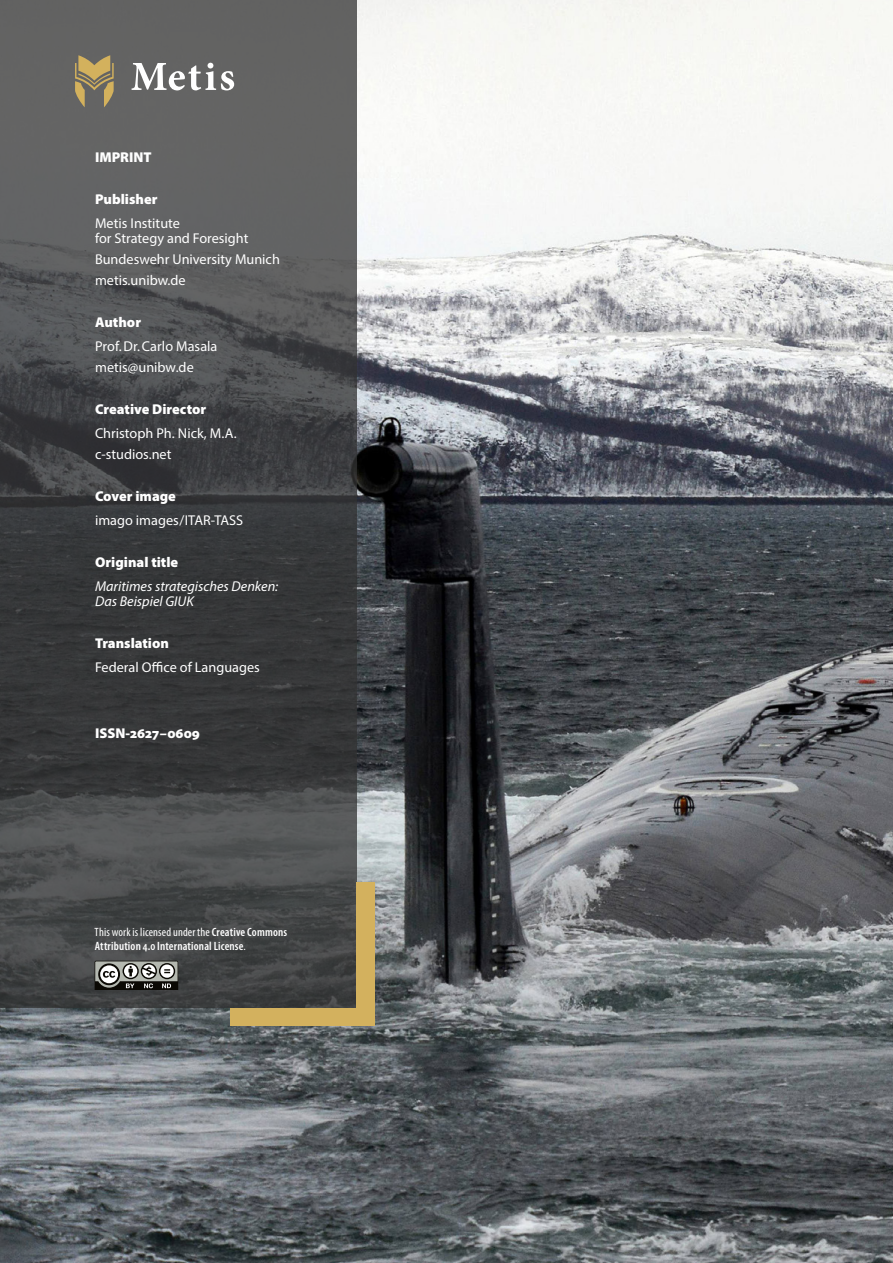
<style>
.page{position:relative;width:893px;height:1263px;background:#fff}
.page>*{position:absolute;margin:0;border:0;box-sizing:border-box;transform-origin:0 0}
.t1{font:14.25px/21px "Myriad Pro";color:#fff}
.t2{font:900 14.25px "Myriad Pro";color:#fff}
.t3{font:italic 14.25px/15px "Myriad Pro";color:#fff}
.t4{font:600 condensed 12px/13.5px "Myriad Pro";letter-spacing:.015em;color:#fff}
.s1{font-weight:400}
</style>
<div class="page">
<img style="left:0;top:0;width:892px;height:1263px">
<svg style="left:0;top:0;width:356px;height:1008px;background:#494b4c"></svg>
<div style="left:356px;top:882px;width:18px;height:144px;background:#d3b15e"></div>
<div style="left:230px;top:1008px;width:144px;height:18px;background:#d3b15e"></div>
<svg style="left:94px;top:961px;width:84px;height:29px"></svg>
<svg style="left:132px;top:63px;width:102px;height:27px"></svg>
<svg style="left:75px;top:55px;width:39px;height:52px;background:#998860"></svg>
<p class="t2" style="left:95px;top:148px;width:58px">IMPRINT</p>
<p class="t2" style="left:95px;top:190px;width:64px">Publisher</p>
<p class="t1" style="left:95px;top:215px;width:155px;line-height:15px">Metis Institute<br>for Strategy and Foresight</p>
<p class="t1" style="left:95px;top:248px;width:186px">Bundeswehr University Munich metis.unibw.de</p>
<p class="t2" style="left:95px;top:313px;width:48px">Author</p>
<p class="t1" style="left:95px;top:335px;width:124px">Prof.Dr.Carlo Masala metis@unibw.de</p>
<p class="t2" style="left:95px;top:400px;width:113px">Creative Director</p>
<p class="t1" style="left:95px;top:422px;width:143px">Christoph Ph. Nick, M.A. c-studios.net</p>
<p class="t2" style="left:95px;top:487px;width:82px">Cover image</p>
<p class="t1" style="left:95px;top:509px;width:150px">imago images/ITAR-TASS</p>
<p class="t2" style="left:95px;top:553px;width:85px">Original title</p>
<p class="t3" style="left:95px;top:578px;width:185px">Maritimes strategisches Denken:<br>Das Beispiel GIUK</p>
<p class="t2" style="left:95px;top:634px;width:76px">Translation</p>
<p class="t1" style="left:95px;top:656px;width:166px">Federal Office of Languages</p>
<p class="t2" style="left:95px;top:724px;width:106px">ISSN-2627–0609</p>
<p class="t4" style="left:95px;top:925px;width:194px"><span class="s1">This work is licensed under the</span> Creative Commons<br>Attribution 4.0 International License<span class="s1">.</span></p>
</div>
